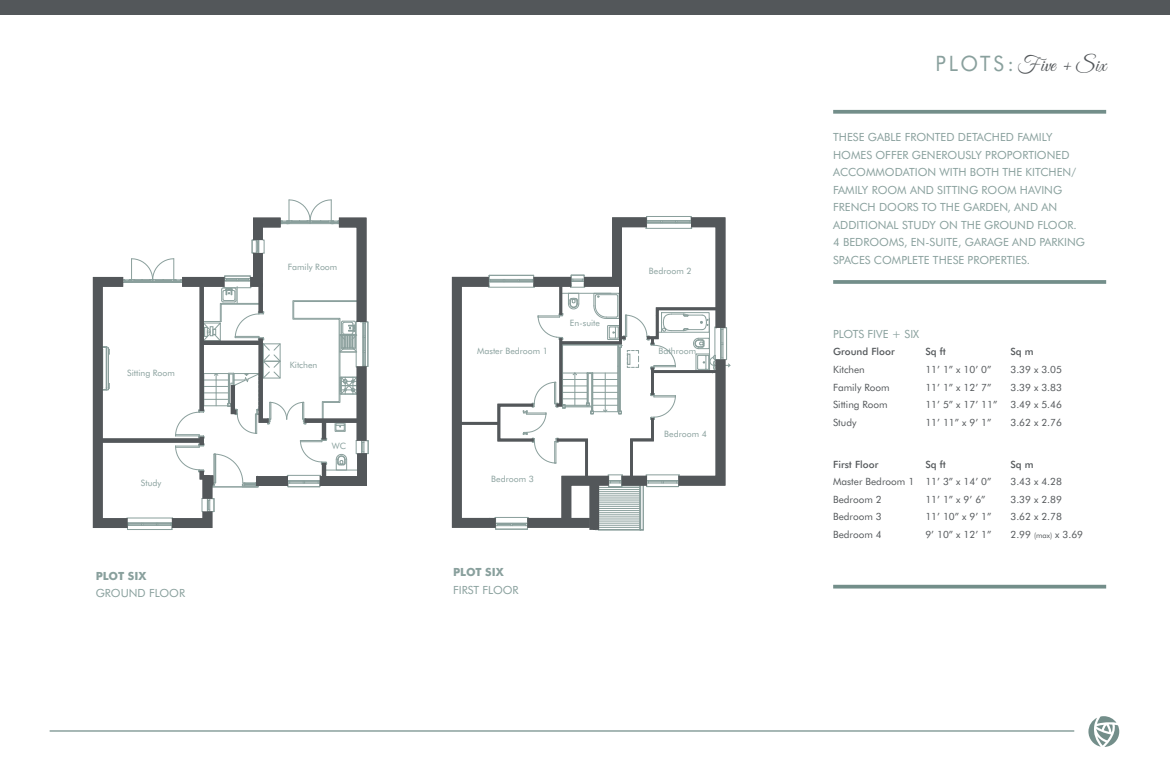
<style>
.page{position:relative;width:1170px;height:780px;background:#fff}
.page>*{position:absolute;margin:0;border:0;box-sizing:border-box;transform-origin:0 0}
.t1{font:21.25px "Great Vibes";color:#53575a}
.t2{font:11.25px/17.5px "Futura BT";color:#89a09d}
.t3{font:700 11.25px "Futura BT";color:#89a09d}
.t4{font:10px "Futura BT";color:#53575a}
.t5{font:500 10px "Futura BT";color:#53575a}
.t6{font:8.75px "Futura BT";color:#89a09d}
.s1{font-family:"Futura BT";color:#89a09d}
.s2{font-size:7.5px}
</style>
<div class="page">
<svg style="left:833px;top:110px;width:273px;height:4px"></svg>
<hr style="left:50px;top:730px;width:1024px;height:1px;background:#738e8a">
<svg style="left:1088px;top:716px;width:31px;height:31px"></svg>
<svg style="left:92px;top:199px;width:277px;height:331px"></svg>
<div style="left:0;top:0;width:1169px;height:14px;background:#53575a"></div>
<svg style="left:451px;top:216px;width:279px;height:315px"></svg>
<hr style="left:653px;top:370px;width:63px;height:3px;background:#53575a">
<hr style="left:833px;top:280px;width:273px;height:4px;background:#7f9794">
<svg style="left:833px;top:584px;width:273px;height:4px"></svg>
<p class="t6" style="left:127px;top:368px;width:49px">SITTING ROOM</p>
<p class="t6" style="left:141px;top:478px;width:22px">STUDY</p>
<p class="t3" style="left:96px;top:568px;width:52px">PLOT SIX</p>
<p class="t2" style="left:96px;top:584px;width:10px">GROUND</p>
<p class="t2" style="left:149px;top:584px;width:9px">FLOOR</p>
<p class="t6" style="left:288px;top:261px;width:51px">FAMILY ROOM</p>
<p class="t6" style="left:290px;top:359px;width:29px">KITCHEN</p>
<p class="t6" style="left:332px;top:441px;width:8px">WC</p>
<p class="t6" style="left:477px;top:346px;width:72px">MASTER BEDROOM 1</p>
<p class="t6" style="left:570px;top:318px;width:32px">EN-SUITE</p>
<p class="t6" style="left:491px;top:473px;width:44px">BEDROOM 3</p>
<p class="t3" style="left:453px;top:565px;width:52px">PLOT SIX</p>
<p class="t2" style="left:453px;top:580px;width:7px">FIRST</p>
<p class="t2" style="left:482px;top:580px;width:9px">FLOOR</p>
<p class="t6" style="left:649px;top:266px;width:44px">BEDROOM 2</p>
<p class="t6" style="left:658px;top:346px;width:39px">BATHROOM</p>
<p class="t6" style="left:664px;top:428px;width:44px">BEDROOM 4</p>
<h1 class="t1" style="left:935px;top:53px;width:172px"><span class="s1">PLOTS:</span>Five + Six</h1>
<p class="t2" style="left:833px;top:128px;width:253px">THESE GABLE FRONTED DETACHED FAMILY HOMES OFFER GENEROUSLY PROPORTIONED ACCOMMODATION WITH BOTH THE KITCHEN/ FAMILY ROOM AND SITTING ROOM HAVING FRENCH DOORS TO THE GARDEN, AND AN ADDITIONAL STUDY ON THE GROUND FLOOR.<br>4 BEDROOMS, EN-SUITE, GARAGE AND PARKING SPACES COMPLETE THESE PROPERTIES.</p>
<p class="t2" style="left:833px;top:325px;width:7px">PLOTS</p>
<p class="t2" style="left:867px;top:325px;width:6px">FIVE</p>
<p class="t2" style="left:891px;top:325px;width:19px">+ SIX</p>
<p class="t5" style="left:833px;top:346px;width:63px">Ground Floor</p>
<p class="t5" style="left:925px;top:346px;width:22px">Sq ft</p>
<p class="t5" style="left:1010px;top:346px;width:25px">Sq m</p>
<p class="t4" style="left:833px;top:363px;width:33px">KITCHEN</p>
<p class="t4" style="left:925px;top:363px;width:68px">11’ 1” X 10’ 0”</p>
<p class="t4" style="left:1010px;top:363px;width:53px">3.39 X 3.05</p>
<p class="t4" style="left:833px;top:381px;width:58px">FAMILY ROOM</p>
<p class="t4" style="left:925px;top:381px;width:68px">11’ 1” X 12’ 7”</p>
<p class="t4" style="left:1010px;top:381px;width:53px">3.39 X 3.83</p>
<p class="t4" style="left:833px;top:398px;width:56px">SITTING ROOM</p>
<p class="t4" style="left:925px;top:398px;width:74px">11’ 5” X 17’ 11”</p>
<p class="t4" style="left:1010px;top:398px;width:53px">3.49 X 5.46</p>
<p class="t4" style="left:833px;top:416px;width:25px">STUDY</p>
<p class="t4" style="left:925px;top:416px;width:68px">11’ 11” X 9’ 1”</p>
<p class="t4" style="left:1010px;top:416px;width:53px">3.62 X 2.76</p>
<p class="t5" style="left:833px;top:458px;width:47px">First Floor</p>
<p class="t5" style="left:925px;top:458px;width:22px">Sq ft</p>
<p class="t5" style="left:1010px;top:458px;width:25px">Sq m</p>
<p class="t4" style="left:833px;top:475px;width:160px">MASTER BEDROOM 1 11’ 3” X 14’ 0”</p>
<p class="t4" style="left:1010px;top:475px;width:53px">3.43 X 4.28</p>
<p class="t4" style="left:833px;top:493px;width:50px">BEDROOM 2</p>
<p class="t4" style="left:925px;top:493px;width:62px">11’ 1” X 9’ 6”</p>
<p class="t4" style="left:1010px;top:493px;width:53px">3.39 X 2.89</p>
<p class="t4" style="left:833px;top:510px;width:50px">BEDROOM 3</p>
<p class="t4" style="left:925px;top:510px;width:68px">11’ 10” X 9’ 1”</p>
<p class="t4" style="left:1010px;top:510px;width:53px">3.62 X 2.78</p>
<p class="t4" style="left:833px;top:528px;width:50px">BEDROOM 4</p>
<p class="t4" style="left:925px;top:528px;width:68px">9’ 10” X 12’ 1”</p>
<p class="t4" style="left:1010px;top:528px;width:74px">2.99 <span class="s2">(MAX)</span> X 3.69</p>
</div>
